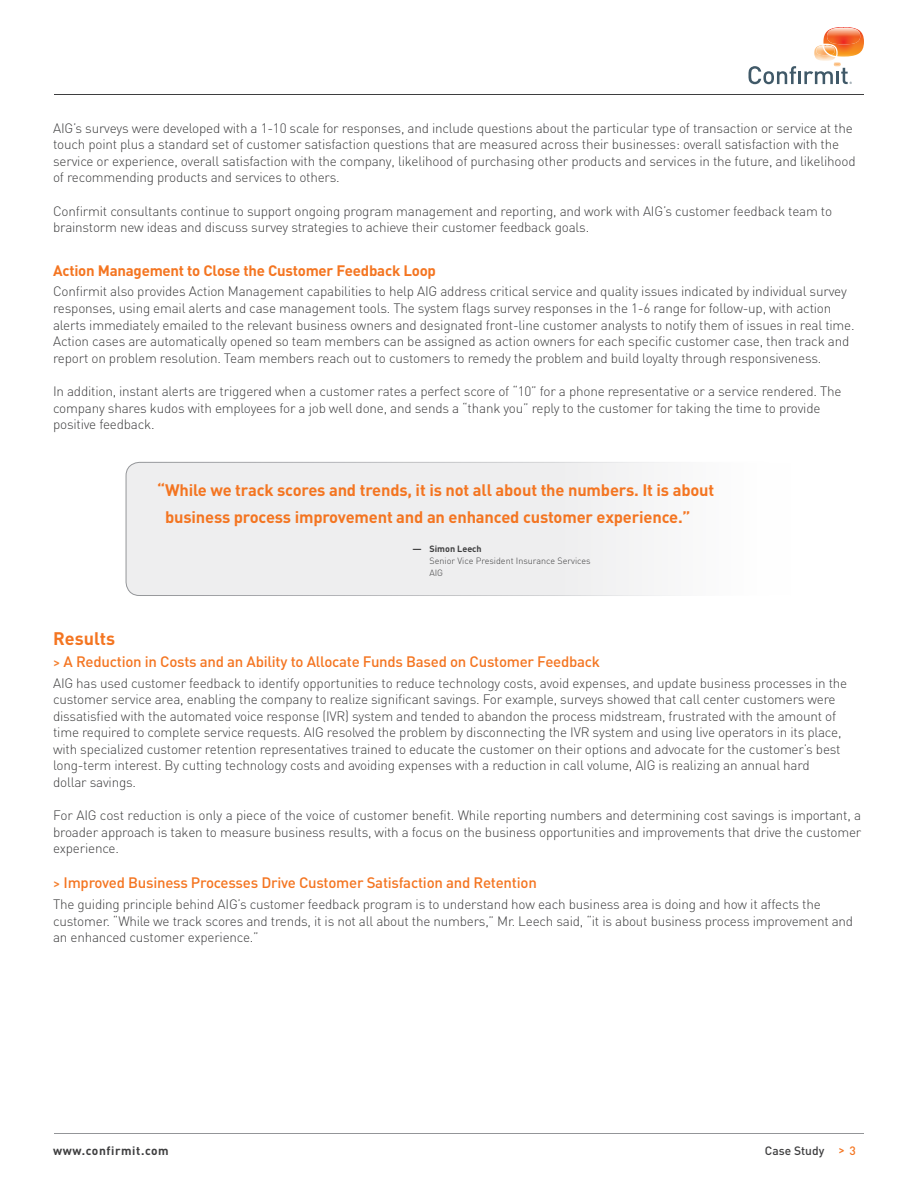
<style>
.page{position:relative;width:918px;height:1188px;background:#fff}
.page>*{position:absolute;margin:0;border:0;box-sizing:border-box;transform-origin:0 0}
.t1{font:700 18px "DIN";color:#f47521}
.t2{font:700 16.5px/27px "DIN";letter-spacing:-.01em;color:#f47521}
.t3{font:500 15px "DIN";letter-spacing:-.015em;color:#f47521}
.t4{font:700 15px "DIN";letter-spacing:-.015em;color:#f47521}
.t5{font:300 13.5px/16.5px "DIN";letter-spacing:-.015em;color:#3e3e3f}
.t6{font:700 12px "DIN";letter-spacing:.05em;color:#3e3e3f}
.t7{font:500 12px "DIN";color:#3e3e3f}
.t8{font:300 9px/12px "DIN";color:#3e3e3f}
.t9{font:700 9px "DIN";color:#3e3e3f}
.s1{font-size:13.5px;color:#f48232}
.s2{color:#f47521}
</style>
<div class="page">
<img style="left:824px;top:31px;width:40px;height:5px">
<svg style="left:834px;top:27px;width:20px;height:1px"></svg>
<img style="left:827px;top:28px;width:33px;height:8px">
<svg style="left:749px;top:36px;width:115px;height:48px"></svg>
<hr style="left:54px;top:94px;width:810px;height:1px;background:#3e3e3f">
<hr style="left:54px;top:1133px;width:810px;height:1px;background:#939598">
<div style="left:125px;top:462px;width:550px;height:134px;background:#eeeeef"></div>
<p class="t5" style="left:53px;top:120px;width:804px">AIG’s surveys were developed with a 1-10 scale for responses, and include questions about the particular type of transaction or service at the touch point plus a standard set of customer satisfaction questions that are measured across their businesses: overall satisfaction with the service or experience, overall satisfaction with the company, likelihood of purchasing other products and services in the future, and likelihood of recommending products and services to others.</p>
<p class="t5" style="left:53px;top:203px;width:781px">Confirmit consultants continue to support ongoing program management and reporting, and work with AIG’s customer feedback team to brainstorm new ideas and discuss survey strategies to achieve their customer feedback goals.</p>
<p class="t4" style="left:53px;top:261px;width:384px">Action Management to Close the Customer Feedback Loop</p>
<p class="t5" style="left:53px;top:283px;width:803px">Confirmit also provides Action Management capabilities to help AIG address critical service and quality issues indicated by individual survey responses, using email alerts and case management tools. The system flags survey responses in the 1-6 range for follow-up, with action alerts immediately emailed to the relevant business owners and designated front-line customer analysts to notify them of issues in real time.<br>Action cases are automatically opened so team members can be assigned as action owners for each specific customer case, then track and report on problem resolution. Team members reach out to customers to remedy the problem and build loyalty through responsiveness.</p>
<p class="t5" style="left:53px;top:383px;width:790px">In addition, instant alerts are triggered when a customer rates a perfect score of “10” for a phone representative or a service rendered. The company shares kudos with employees for a job well done, and sends a “thank you” reply to the customer for taking the time to provide positive feedback.</p>
<p class="t2" style="left:165px;top:476px;width:551px;text-indent:-8px">“While we track scores and trends, it is not all about the numbers. It is about business process improvement and an enhanced customer experience.”</p>
<p class="t9" style="left:412px;top:543px;width:71px">— Simon Leech</p>
<p class="t8" style="left:429px;top:554px;width:163px">Senior Vice President Insurance Services<br>AIG</p>
<h1 class="t1" style="left:53px;top:627px;width:64px">Results</h1>
<p class="t3" style="left:53px;top:652px;width:549px"><span class="s1">&gt;</span> A Reduction in Costs and an Ability to Allocate Funds Based on Customer Feedback</p>
<p class="t5" style="left:53px;top:675px;width:796px">AIG has used customer feedback to identify opportunities to reduce technology costs, avoid expenses, and update business processes in the customer service area, enabling the company to realize significant savings. For example, surveys showed that call center customers were dissatisfied with the automated voice response (IVR) system and tended to abandon the process midstream, frustrated with the amount of time required to complete service requests. AIG resolved the problem by disconnecting the IVR system and using live operators in its place, with specialized customer retention representatives trained to educate the customer on their options and advocate for the customer’s best long-term interest. By cutting technology costs and avoiding expenses with a reduction in call volume, AIG is realizing an annual hard<br>dollar savings.</p>
<p class="t5" style="left:53px;top:807px;width:810px;text-align:justify">For AIG cost reduction is only a piece of the voice of customer benefit. While reporting numbers and determining cost savings is important, a broader approach is taken to measure business results, with a focus on the business opportunities and improvements that drive the customer experience.</p>
<p class="t3" style="left:53px;top:873px;width:485px"><span class="s1">&gt;</span> Improved Business Processes Drive Customer Satisfaction and Retention</p>
<p class="t5" style="left:53px;top:896px;width:802px">The guiding principle behind AIG’s customer feedback program is to understand how each business area is doing and how it affects the customer. “While we track scores and trends, it is not all about the numbers,” Mr. Leech said, “it is about business process improvement and an enhanced customer experience.”</p>
<p class="t6" style="left:53px;top:1143px;width:117px">www.confirmit.com</p>
<p class="t7" style="left:765px;top:1143px;width:92px">Case Study <span class="s2">&gt; 3</span></p>
</div>
